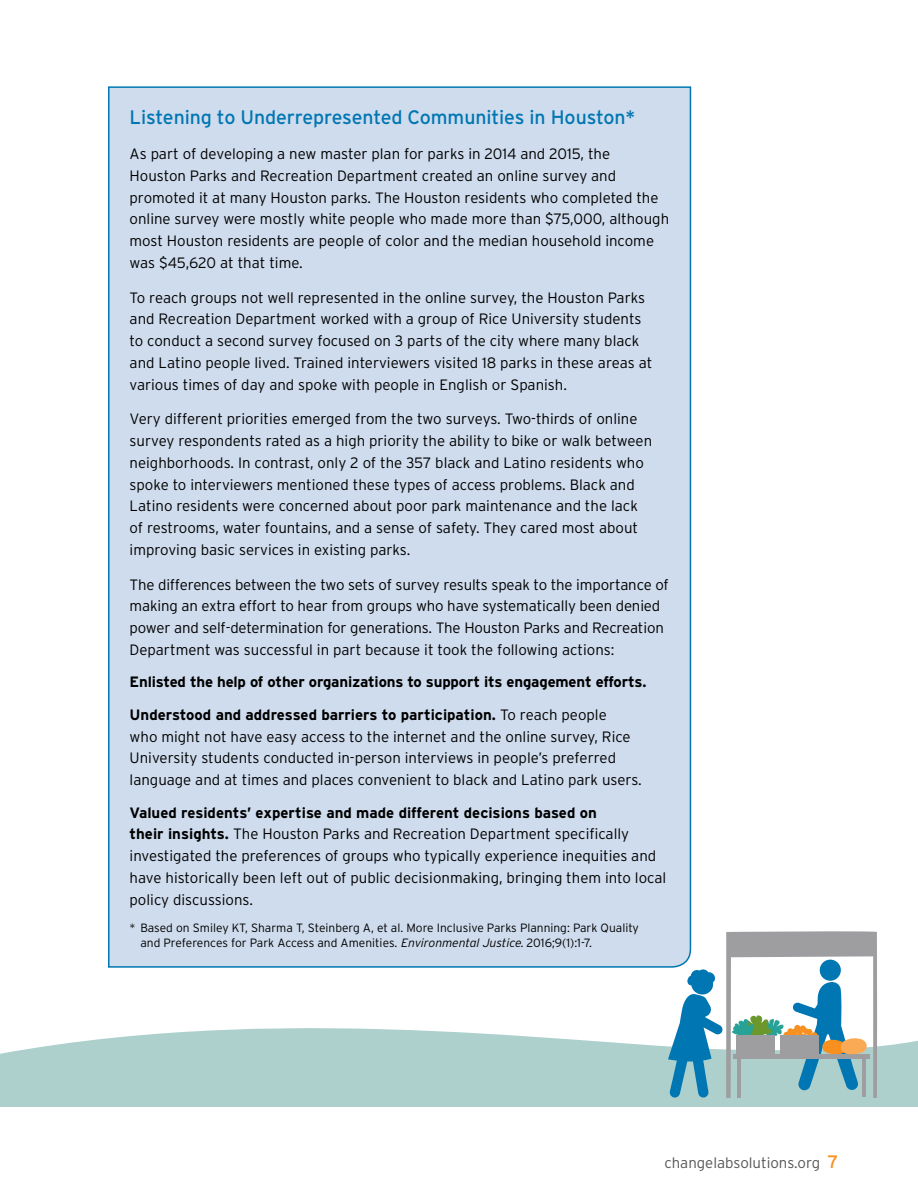
<style>
.page{position:relative;width:918px;height:1188px;background:#fff}
.page>*{position:absolute;margin:0;border:0;box-sizing:border-box;transform-origin:0 0}
.t1{font:19.5px "Interstate";letter-spacing:-.005em;color:#0076b2}
.t2{font:300 15px/21.8px "Interstate";color:#000}
.t3{font:700 15px/32.5px "Interstate";letter-spacing:-.01em;color:#000}
.t4{font:300 15px "Interstate";color:#575657}
.t5{font:300 12px/15px "Interstate";color:#000}
.s1{font-weight:300}
.s2{font-weight:700}
.s3{font-style:italic}
.s4{font-weight:400;font-size:18px;color:#f7901e}
</style>
<div class="page">
<svg style="left:0;top:1028px;width:918px;height:79px;background:#b5d4d1"></svg>
<div style="left:108px;top:86px;width:584px;height:882px;background:#cfdced"></div>
<svg style="left:668px;top:931px;width:209px;height:167px"></svg>
<h1 class="t1" style="left:130px;top:107px;width:507px">Listening to Underrepresented Communities in Houston*</h1>
<p class="t2" style="left:130px;top:143px;width:541px">As part of developing a new master plan for parks in 2014 and 2015, the Houston Parks and Recreation Department created an online survey and promoted it at many Houston parks. The Houston residents who completed the online survey were mostly white people who made more than $75,000, although most Houston residents are people of color and the median household income was $45,620 at that time.</p>
<p class="t2" style="left:130px;top:286px;width:524px">To reach groups not well represented in the online survey, the Houston Parks and Recreation Department worked with a group of Rice University students to conduct a second survey focused on 3 parts of the city where many black and Latino people lived. Trained interviewers visited 18 parks in these areas at various times of day and spoke with people in English or Spanish.</p>
<p class="t2" style="left:130px;top:408px;width:524px">Very different priorities emerged from the two surveys. Two-thirds of online survey respondents rated as a high priority the ability to bike or walk between neighborhoods. In contrast, only 2 of the 357 black and Latino residents who spoke to interviewers mentioned these types of access problems. Black and Latino residents were concerned about poor park maintenance and the lack of restrooms, water fountains, and a sense of safety. They cared most about improving basic services in existing parks.</p>
<p class="t2" style="left:130px;top:573px;width:541px">The differences between the two sets of survey results speak to the importance of making an extra effort to hear from groups who have systematically been denied power and self-determination for generations. The Houston Parks and Recreation Department was successful in part because it took the following actions:</p>
<p class="t3" style="left:130px;top:666px;width:518px">Enlisted the help of other organizations to support its engagement efforts.<br>Understood and addressed barriers to participation. <span class="s1">To reach people</span></p>
<p class="t2" style="left:130px;top:725px;width:514px">who might not have easy access to the internet and the online survey, Rice<br>University students conducted in-person interviews in people’s preferred language and at times and places convenient to black and Latino park users.</p>
<p class="t2" style="left:130px;top:801px;width:538px"><span class="s2">Valued residents’ expertise and made different decisions based on<br>their insights.</span> The Houston Parks and Recreation Department specifically investigated the preferences of groups who typically experience inequities and have historically been left out of public decisionmaking, bringing them into local policy discussions.</p>
<p class="t5" style="left:140px;top:920px;width:500px;text-indent:-11px">* Based on Smiley KT, Sharma T, Steinberg A, et al. More Inclusive Parks Planning: Park Quality and Preferences for Park Access and Amenities. <span class="s3">Environmental Justice.</span> 2016;9(1):1-7.</p>
<p class="t4" style="left:664px;top:1154px;width:176px">changelabsolutions.org <span class="s4">7</span></p>
</div>
